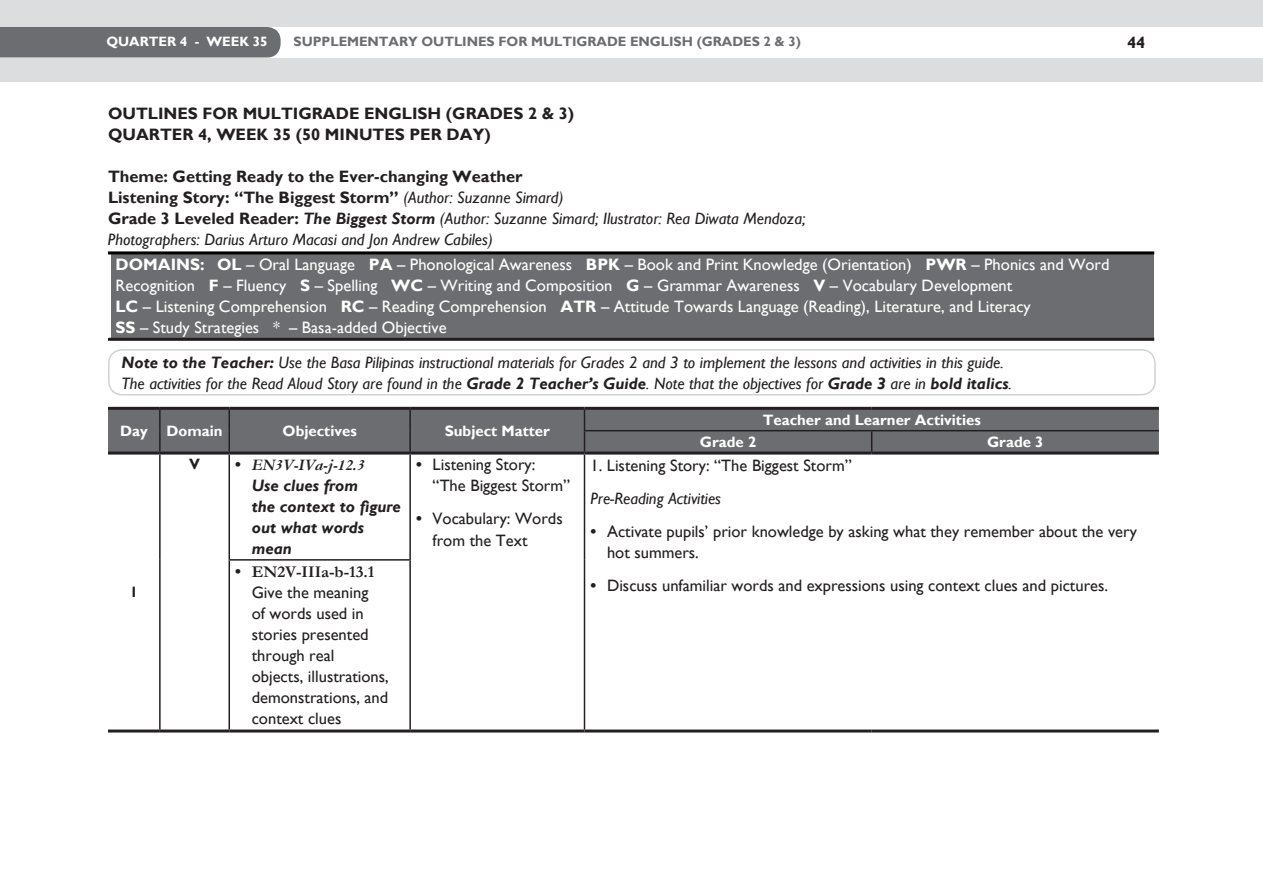
<style>
.page{position:relative;width:1263px;height:893px;background:#fff}
.page>*{position:absolute;margin:0;border:0;box-sizing:border-box;transform-origin:0 0}
.t1{font:italic 16.5px/21px "Gill Sans";color:#231f20}
.t2{font:16.5px/21px "Gill Sans";color:#fff}
.t3{font:16.5px/21px "Gill Sans";color:#231f20}
.t4{font:700 16.5px/21px "Gill Sans";color:#231f20}
.t5{font:italic 700 16.5px/21px "Gill Sans";color:#231f20}
.t6{font:700 16.5px "Garamond";color:#231f20}
.t7{font:italic 700 16.5px "Garamond";color:#231f20}
.t8{font:700 15px "Gill Sans";color:#fff}
.t9{font:700 15px "Gill Sans";color:#231f20}
.t10{font:700 13.5px "Gill Sans";letter-spacing:-.005em;color:#6c6d70}
.t11{font:700 13.5px "Gill Sans";letter-spacing:-.005em;color:#fff}
.s1{font-weight:700;font-style:normal}
.s2{font-weight:700}
.s3{font-family:"Gill Sans";font-style:normal}
.s4{font-family:"Gill Sans"}
</style>
<div class="page">
<div style="left:0;top:0;width:1263px;height:81px;background:#dcdddf"></div>
<div style="left:0;top:27px;width:1263px;height:30px;background:#fff"></div>
<div style="left:0;top:27px;width:281px;height:30px;background:#6c6d70"></div>
<div style="left:110px;top:253px;width:1044px;height:86px;background:#6c6d70"></div>
<hr style="left:108px;top:254px;width:3px;height:84px;background:#fff">
<hr style="left:108px;top:338px;width:1046px;height:3px;background:#231f20">
<hr style="left:108px;top:251px;width:1046px;height:3px;background:#000">
<div style="left:108px;top:410px;width:1051px;height:42px;background:#6c6d70"></div>
<hr style="left:159px;top:455px;width:2px;height:105px;background:#231f20">
<hr style="left:228px;top:455px;width:2px;height:104px;background:#231f20">
<hr style="left:409px;top:455px;width:2px;height:104px;background:#231f20">
<hr style="left:584px;top:455px;width:1px;height:105px;background:#231f20">
<hr style="left:159px;top:560px;width:2px;height:169px;background:#231f20">
<hr style="left:228px;top:559px;width:183px;height:2px;background:#231f20">
<hr style="left:228px;top:561px;width:2px;height:168px;background:#231f20">
<hr style="left:409px;top:561px;width:2px;height:168px;background:#231f20">
<hr style="left:584px;top:560px;width:1px;height:169px;background:#231f20">
<hr style="left:159px;top:410px;width:2px;height:21px;background:#231f20">
<hr style="left:228px;top:410px;width:2px;height:21px;background:#231f20">
<hr style="left:409px;top:410px;width:2px;height:21px;background:#231f20">
<hr style="left:159px;top:431px;width:2px;height:21px;background:#231f20">
<hr style="left:228px;top:431px;width:2px;height:21px;background:#231f20">
<hr style="left:409px;top:431px;width:2px;height:21px;background:#231f20">
<hr style="left:108px;top:407px;width:52px;height:3px;background:#231f20">
<hr style="left:160px;top:407px;width:69px;height:3px;background:#231f20">
<hr style="left:229px;top:407px;width:181px;height:3px;background:#231f20">
<hr style="left:410px;top:407px;width:174px;height:3px;background:#231f20">
<hr style="left:584px;top:407px;width:288px;height:3px;background:#231f20">
<hr style="left:872px;top:407px;width:287px;height:3px;background:#231f20">
<hr style="left:108px;top:452px;width:52px;height:3px;background:#231f20">
<hr style="left:160px;top:452px;width:69px;height:3px;background:#231f20">
<hr style="left:229px;top:452px;width:181px;height:3px;background:#231f20">
<hr style="left:410px;top:452px;width:174px;height:3px;background:#231f20">
<hr style="left:584px;top:452px;width:288px;height:3px;background:#231f20">
<hr style="left:872px;top:452px;width:287px;height:3px;background:#231f20">
<svg style="left:584px;top:410px;width:1px;height:42px"></svg>
<svg style="left:871px;top:431px;width:1px;height:21px"></svg>
<hr style="left:584px;top:430px;width:288px;height:1px;background:#231f20">
<hr style="left:872px;top:430px;width:287px;height:1px;background:#231f20">
<hr style="left:108px;top:729px;width:52px;height:3px;background:#231f20">
<hr style="left:160px;top:729px;width:69px;height:3px;background:#231f20">
<hr style="left:229px;top:729px;width:181px;height:3px;background:#231f20">
<hr style="left:410px;top:729px;width:174px;height:3px;background:#231f20">
<hr style="left:584px;top:729px;width:288px;height:3px;background:#231f20">
<hr style="left:872px;top:729px;width:287px;height:3px;background:#231f20">
<div style="left:108px;top:349px;width:1048px;height:46px;border:2px solid #d1d2d4;border-radius:14px"></div>
<p class="t11" style="left:106px;top:33px;width:163px">QUARTER 4 - WEEK 35</p>
<p class="t10" style="left:294px;top:33px;width:509px">SUPPLEMENTARY OUTLINES FOR MULTIGRADE ENGLISH (GRADES 2 &amp; 3)</p>
<p class="t4" style="left:1127px;top:32px;width:20px">44</p>
<p class="t4" style="left:108px;top:104px;width:468px">OUTLINES FOR MULTIGRADE ENGLISH (GRADES 2 &amp; 3)<br>QUARTER 4, WEEK 35 (50 MINUTES PER DAY)</p>
<p class="t1" style="left:108px;top:167px;width:699px"><span class="s1">Theme: Getting Ready to the Ever-changing Weather<br>Listening Story: “The Biggest Storm”</span> (Author: Suzanne Simard)<br><span class="s1">Grade 3 Leveled Reader:</span> <span class="s2">The Biggest Storm</span> (Author: Suzanne Simard; Ilustrator: Rea Diwata Mendoza; Photographers: Darius Arturo Macasi and Jon Andrew Cabiles)</p>
<p class="t2" style="left:115px;top:255px;width:995px"><span class="s2">DOMAINS: OL</span> – Oral Language <span class="s2">PA</span> – Phonological Awareness <span class="s2">BPK</span> – Book and Print Knowledge (Orientation) <span class="s2">PWR</span> – Phonics and Word Recognition <span class="s2">F</span> – Fluency <span class="s2">S</span> – Spelling <span class="s2">WC</span> – Writing and Composition <span class="s2">G</span> – Grammar Awareness <span class="s2">V</span> – Vocabulary Development<br><span class="s2">LC</span> – Listening Comprehension <span class="s2">RC</span> – Reading Comprehension <span class="s2">ATR</span> – Attitude Towards Language (Reading), Literature, and Literacy<br><span class="s2">SS</span> – Study Strategies * – Basa-added Objective</p>
<p class="t1" style="left:121px;top:352px;width:892px"><span class="s2">Note to the Teacher:</span> Use the Basa Pilipinas instructional materials for Grades 2 and 3 to implement the lessons and activities in this guide.<br>The activities for the Read Aloud Story are found in the <span class="s2">Grade 2 Teacher’s Guide</span>. Note that the objectives for <span class="s2">Grade 3</span> are in <span class="s2">bold italics</span>.</p>
<p class="t8" style="left:120px;top:422px;width:29px">Day</p>
<p class="t8" style="left:166px;top:422px;width:58px">Domain</p>
<p class="t8" style="left:283px;top:422px;width:76px">Objectives</p>
<p class="t8" style="left:445px;top:422px;width:107px">Subject Matter</p>
<p class="t8" style="left:763px;top:411px;width:220px">Teacher and Learner Activities</p>
<p class="t8" style="left:700px;top:433px;width:58px">Grade 2</p>
<p class="t8" style="left:987px;top:433px;width:58px">Grade 3</p>
<p class="t9" style="left:130px;top:583px;width:10px">1</p>
<p class="t9" style="left:189px;top:455px;width:12px">V</p>
<p class="t7" style="left:235px;top:453px;width:131px"><span class="s3">•</span> EN3V-IVa-j-12.3</p>
<p class="t5" style="left:252px;top:475px;width:151px">Use clues from<br>the context to figure out what words mean</p>
<p class="t6" style="left:235px;top:561px;width:141px"><span class="s4">•</span> EN2V-IIIa-b-13.1</p>
<p class="t3" style="left:252px;top:583px;width:139px">Give the meaning<br>of words used in stories presented through real objects, illustrations, demonstrations, and context clues</p>
<p class="t3" style="left:433px;top:455px;width:139px;text-indent:-16px"><span class="s2">•</span> Listening Story: “The Biggest Storm”</p>
<p class="t3" style="left:433px;top:509px;width:132px;text-indent:-16px"><span class="s2">•</span> Vocabulary: Words from the Text</p>
<p class="t3" style="left:590px;top:455px;width:263px">1. Listening Story: “The Biggest Storm”</p>
<p class="t1" style="left:590px;top:488px;width:132px">Pre-Reading Activities</p>
<p class="t3" style="left:607px;top:521px;width:531px;text-indent:-16px"><span class="s2">•</span> Activate pupils’ prior knowledge by asking what they remember about the very hot summers.</p>
<p class="t3" style="left:590px;top:575px;width:519px"><span class="s2">•</span> Discuss unfamiliar words and expressions using context clues and pictures.</p>
</div>
